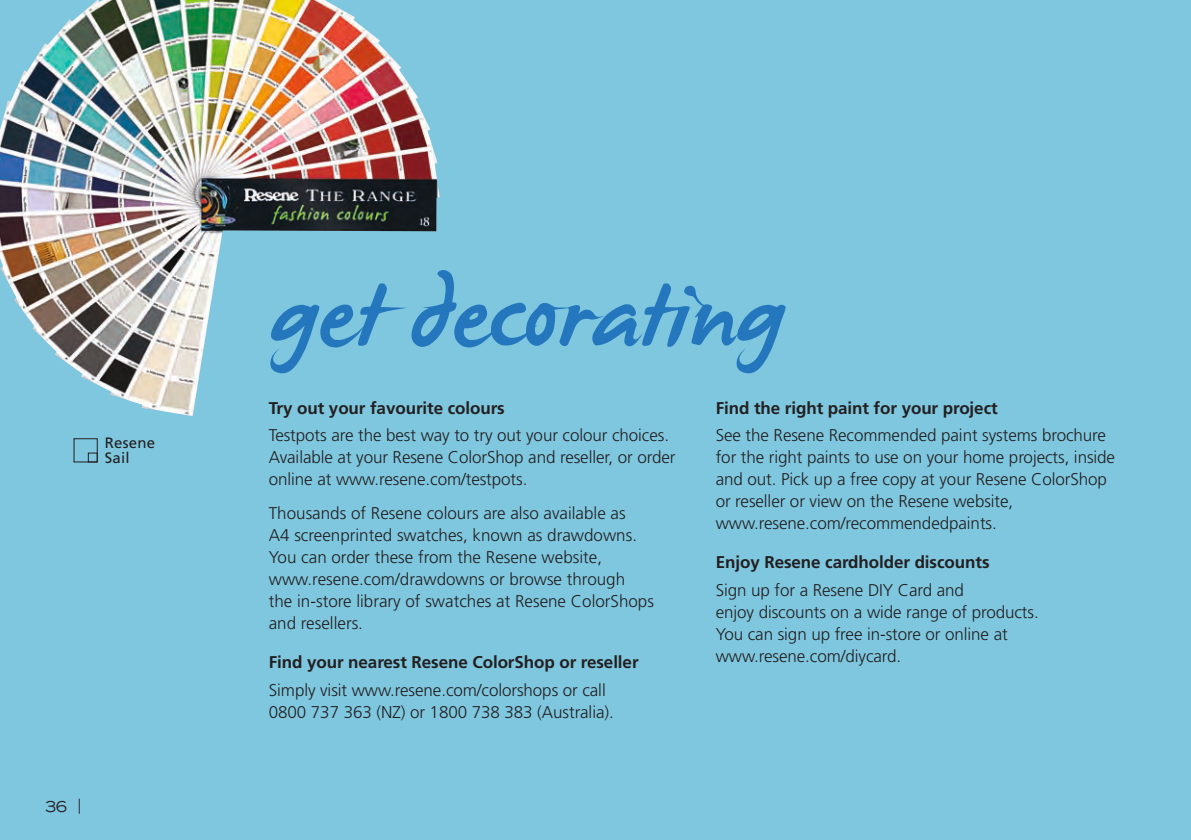
<style>
.page{position:relative;width:1191px;height:840px;background:#fff}
.page>*{position:absolute;margin:0;border:0;box-sizing:border-box;transform-origin:0 0}
.A_body{font:96px "James Paul";letter-spacing:-.005em;color:#2577bd}
.A_body-2{font:300 17px/22px "Frutiger";letter-spacing:-.005em;color:#231f20}
.Subhead{font:700 17px "Frutiger";letter-spacing:-.005em;color:#231f20}
.Swatch_Text__left{font:15px/15px "Frutiger";letter-spacing:.015em;color:#231f20}
.t1{font:expanded 15px "Trade Gothic LH";color:#231f20}
</style>
<div class="page">
<div style="left:0;top:0;width:1191px;height:839px;background:#7ec7df"></div>
<img style="left:0;top:0;width:439px;height:416px">
<div style="left:74px;top:438px;width:24px;height:24px;border:1px solid #231f20"></div>
<div style="left:88px;top:452px;width:10px;height:10px;border:1px solid #231f20"></div>
<p class="Swatch_Text__left" style="left:105px;top:434px;width:52px">Resene<br>Sail</p>
<p class="t1" style="left:45px;top:796px;width:37px">36 |</p>
<p class="A_body" style="left:268px;top:267px;width:515px">get decorating</p>
<p class="Subhead" style="left:269px;top:397px;width:237px">Try out your favourite colours</p>
<p class="A_body-2" style="left:269px;top:424px;width:408px">Testpots are the best way to try out your colour choices.<br>Available at your Resene ColorShop and reseller, or order online at www.resene.com/testpots.</p>
<p class="A_body-2" style="left:269px;top:501px;width:387px">Thousands of Resene colours are also available as<br>A4 screenprinted swatches, known as drawdowns.<br>You can order these from the Resene website, www.resene.com/drawdowns or browse through<br>the in-store library of swatches at Resene ColorShops and resellers.</p>
<p class="Subhead" style="left:269px;top:651px;width:371px">Find your nearest Resene ColorShop or reseller</p>
<p class="A_body-2" style="left:269px;top:678px;width:346px">Simply visit www.resene.com/colorshops or call<br>0800 737 363 (NZ) or 1800 738 383 (Australia).</p>
<p class="Subhead" style="left:715px;top:397px;width:283px">Find the right paint for your project</p>
<p class="A_body-2" style="left:715px;top:424px;width:401px">See the Resene Recommended paint systems brochure for the right paints to use on your home projects, inside and out. Pick up a free copy at your Resene ColorShop or reseller or view on the Resene website, www.resene.com/recommendedpaints.</p>
<p class="Subhead" style="left:715px;top:552px;width:275px">Enjoy Resene cardholder discounts</p>
<p class="A_body-2" style="left:715px;top:579px;width:324px">Sign up for a Resene DIY Card and<br>enjoy discounts on a wide range of products.<br>You can sign up free in-store or online at www.resene.com/diycard.</p>
</div>
